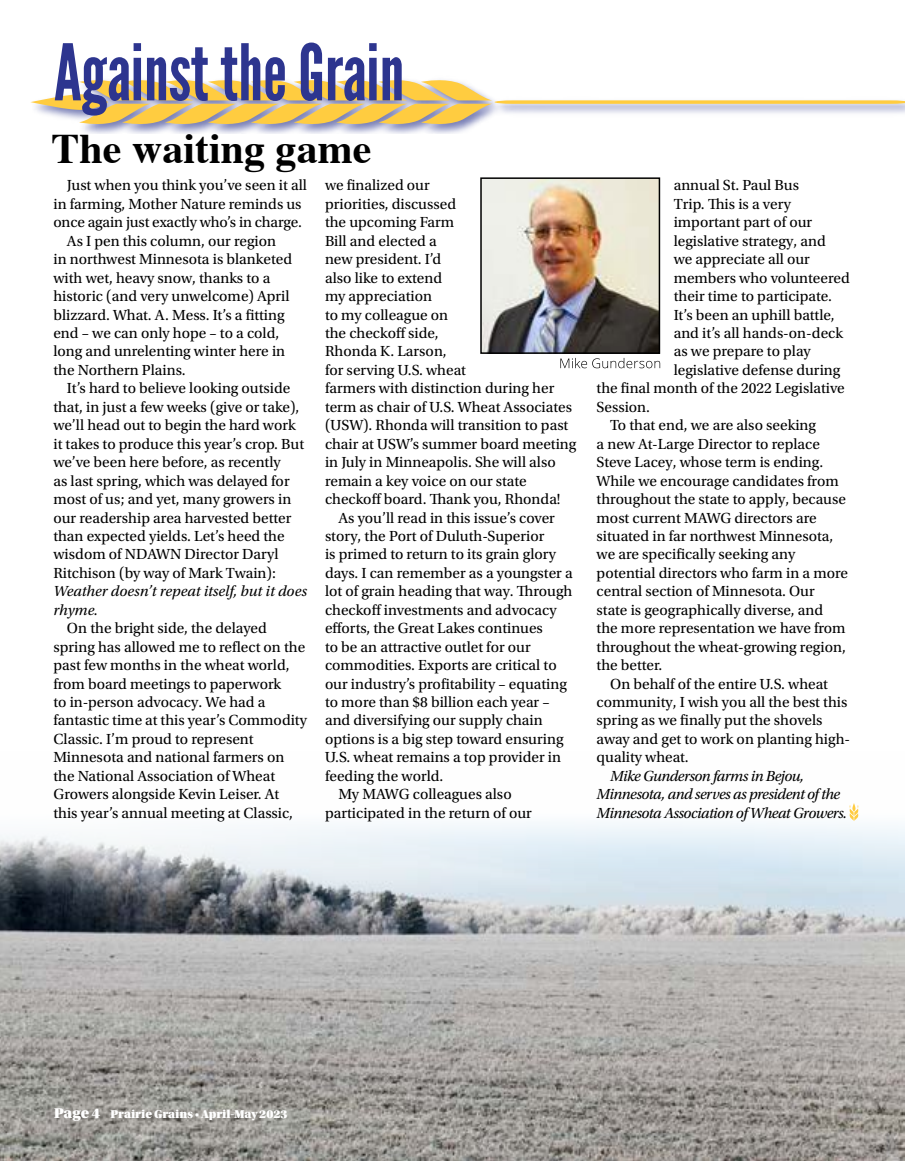
<style>
.page{position:relative;width:905px;height:1161px;background:#fff}
.page>*{position:absolute;margin:0;border:0;box-sizing:border-box;transform-origin:0 0}
.t1{font:700 42px "Times";color:#000}
.t2{font:15.3px/18.5px "Utopia Std";color:#000}
.t3{font:italic 15.3px/18.5px "Utopia Std";letter-spacing:-.03em;color:#000}
.t4{font:italic 15.3px/18.5px "Utopia Std";color:#000}
.t5{font:12px "Utopia Std Black Headline";color:#fff}
.s1{font-size:15px}
</style>
<div class="page">
<img style="left:0;top:805px;width:904px;height:356px">
<svg style="left:30px;top:43px;width:874px;height:83px"></svg>
<img style="left:483px;top:180px;width:174px;height:171px">
<div style="left:480px;top:177px;width:180px;height:177px;border:2px solid #000"></div>
<svg style="left:560px;top:358px;width:100px;height:10px"></svg>
<svg style="left:849px;top:803px;width:9px;height:18px"></svg>
<h1 class="t1" style="left:51px;top:109px;width:321px">The waiting game</h1>
<p class="t2" style="left:67px;top:177px;width:241px">Just when you think you’ve seen it all</p>
<p class="t2" style="left:53px;top:195px;width:249px">in farming, Mother Nature reminds us</p>
<p class="t2" style="left:53px;top:213px;width:250px">once again just exactly who’s in charge.</p>
<p class="t2" style="left:67px;top:232px;width:211px">As I pen this column, our region</p>
<p class="t2" style="left:53px;top:250px;width:240px">in northwest Minnesota is blanketed</p>
<p class="t2" style="left:53px;top:269px;width:218px">with wet, heavy snow, thanks to a</p>
<p class="t2" style="left:53px;top:287px;width:238px">historic (and very unwelcome) April</p>
<p class="t2" style="left:53px;top:306px;width:233px">blizzard. What. A. Mess. It’s a fitting</p>
<p class="t2" style="left:53px;top:324px;width:227px">end – we can only hope – to a cold,</p>
<p class="t2" style="left:53px;top:343px;width:233px">long and unrelenting winter here in</p>
<p class="t2" style="left:53px;top:361px;width:134px">the Northern Plains.</p>
<p class="t2" style="left:67px;top:379px;width:225px">It’s hard to believe looking outside</p>
<p class="t2" style="left:53px;top:398px;width:247px">that, in just a few weeks (give or take),</p>
<p class="t2" style="left:53px;top:416px;width:244px">we’ll head out to begin the hard work</p>
<p class="t2" style="left:53px;top:435px;width:252px">it takes to produce this year’s crop. But</p>
<p class="t2" style="left:53px;top:453px;width:229px">we’ve been here before, as recently</p>
<p class="t2" style="left:53px;top:472px;width:238px">as last spring, which was delayed for</p>
<p class="t2" style="left:53px;top:490px;width:239px">most of us; and yet, many growers in</p>
<p class="t2" style="left:53px;top:509px;width:239px">our readership area harvested better</p>
<p class="t2" style="left:53px;top:527px;width:233px">than expected yields. Let’s heed the</p>
<p class="t2" style="left:53px;top:546px;width:227px">wisdom of NDAWN Director Daryl</p>
<p class="t2" style="left:53px;top:564px;width:224px">Ritchison (by way of Mark Twain):</p>
<p class="t4" style="left:53px;top:582px;width:255px">Weather doesn’t repeat itself, but it does rhyme.</p>
<p class="t2" style="left:53px;top:619px;width:255px;text-indent:13px">On the bright side, the delayed spring has allowed me to reflect on the past few months in the wheat world, from board meetings to paperwork<br>to in-person advocacy. We had a fantastic time at this year’s Commodity Classic. I’m proud to represent Minnesota and national farmers on the National Association of Wheat Growers alongside Kevin Leiser. At this year’s annual meeting at Classic,</p>
<p class="t2" style="left:325px;top:177px;width:253px">we finalized our<br>priorities, discussed<br>the upcoming Farm<br>Bill and elected a<br>new president. I’d<br>also like to extend<br>my appreciation<br>to my colleague on<br>the checkoff side,<br>Rhonda K. Larson,<br>for serving U.S. wheat<br>farmers with distinction during her term as chair of U.S. Wheat Associates (USW). Rhonda will transition to past chair at USW’s summer board meeting in July in Minneapolis. She will also remain a key voice on our state checkoff board. Thank you, Rhonda!</p>
<p class="t2" style="left:338px;top:509px;width:218px">As you’ll read in this issue’s cover</p>
<p class="t2" style="left:325px;top:527px;width:221px">story, the Port of Duluth-Superior</p>
<p class="t2" style="left:325px;top:546px;width:232px">is primed to return to its grain glory</p>
<p class="t2" style="left:325px;top:564px;width:249px">days. I can remember as a youngster a</p>
<p class="t2" style="left:325px;top:582px;width:249px">lot of grain heading that way. Through</p>
<p class="t2" style="left:325px;top:601px;width:233px">checkoff investments and advocacy</p>
<p class="t2" style="left:325px;top:619px;width:219px">efforts, the Great Lakes continues</p>
<p class="t2" style="left:325px;top:638px;width:207px">to be an attractive outlet for our</p>
<p class="t2" style="left:325px;top:656px;width:233px">commodities. Exports are critical to</p>
<p class="t2" style="left:325px;top:675px;width:243px">our industry’s profitability – equating</p>
<p class="t2" style="left:325px;top:693px;width:226px">to more than $8 billion each year –</p>
<p class="t2" style="left:325px;top:712px;width:219px">and diversifying our supply chain</p>
<p class="t2" style="left:325px;top:730px;width:240px">options is a big step toward ensuring</p>
<p class="t2" style="left:325px;top:748px;width:237px">U.S. wheat remains a top provider in</p>
<p class="t2" style="left:325px;top:767px;width:120px">feeding the world.</p>
<p class="t2" style="left:338px;top:785px;width:175px">My MAWG colleagues also</p>
<p class="t2" style="left:325px;top:804px;width:208px">participated in the return of our</p>
<p class="t2" style="left:673px;top:177px;width:127px">annual St. Paul Bus</p>
<p class="t2" style="left:673px;top:195px;width:119px">Trip. This is a very</p>
<p class="t2" style="left:673px;top:213px;width:140px">important part of our</p>
<p class="t2" style="left:673px;top:232px;width:153px">legislative strategy, and</p>
<p class="t2" style="left:673px;top:250px;width:138px">we appreciate all our</p>
<p class="t2" style="left:673px;top:269px;width:178px">members who volunteered</p>
<p class="t2" style="left:673px;top:287px;width:160px">their time to participate.</p>
<p class="t2" style="left:673px;top:306px;width:162px">It’s been an uphill battle,</p>
<p class="t2" style="left:673px;top:324px;width:171px">and it’s all hands-on-deck</p>
<p class="t2" style="left:673px;top:343px;width:139px">as we prepare to play</p>
<p class="t2" style="left:673px;top:361px;width:168px">legislative defense during</p>
<p class="t2" style="left:596px;top:379px;width:250px">the final month of the 2022 Legislative</p>
<p class="t2" style="left:596px;top:398px;width:55px">Session.</p>
<p class="t2" style="left:610px;top:416px;width:207px">To that end, we are also seeking</p>
<p class="t2" style="left:596px;top:435px;width:225px">a new At-Large Director to replace</p>
<p class="t2" style="left:596px;top:453px;width:228px">Steve Lacey, whose term is ending.</p>
<p class="t2" style="left:596px;top:472px;width:244px">While we encourage candidates from</p>
<p class="t2" style="left:596px;top:490px;width:251px">throughout the state to apply, because</p>
<p class="t2" style="left:596px;top:509px;width:221px">most current MAWG directors are</p>
<p class="t2" style="left:596px;top:527px;width:238px">situated in far northwest Minnesota,</p>
<p class="t2" style="left:596px;top:546px;width:200px">we are specifically seeking any</p>
<p class="t2" style="left:596px;top:564px;width:253px">potential directors who farm in a more</p>
<p class="t2" style="left:596px;top:582px;width:220px">central section of Minnesota. Our</p>
<p class="t2" style="left:596px;top:601px;width:228px">state is geographically diverse, and</p>
<p class="t2" style="left:596px;top:619px;width:250px">the more representation we have from</p>
<p class="t2" style="left:596px;top:638px;width:251px">throughout the wheat-growing region,</p>
<p class="t2" style="left:596px;top:656px;width:67px">the better.</p>
<p class="t2" style="left:610px;top:675px;width:219px">On behalf of the entire U.S. wheat</p>
<p class="t2" style="left:596px;top:693px;width:252px">community, I wish you all the best this</p>
<p class="t2" style="left:596px;top:712px;width:227px">spring as we finally put the shovels</p>
<p class="t2" style="left:596px;top:730px;width:255px">away and get to work on planting high-</p>
<p class="t2" style="left:596px;top:748px;width:94px">quality wheat.</p>
<p class="t3" style="left:596px;top:767px;width:252px;text-indent:13px">Mike Gunderson farms in Bejou,<br>Minnesota, and serves as president of the<br>Minnesota Association of Wheat Growers.</p>
<p class="t5" style="left:54px;top:1108px;width:235px"><span class="s1">Page 4</span> Prairie Grains • April-May 2023</p>
</div>
